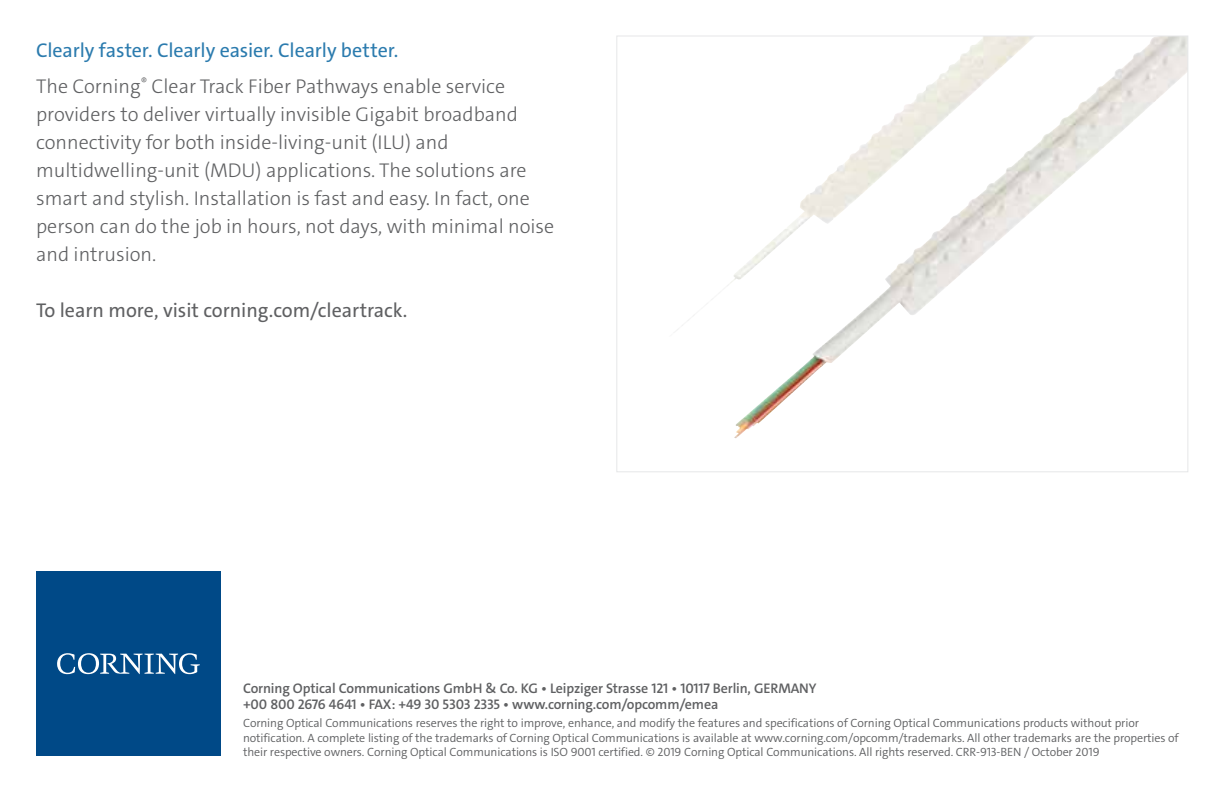
<style>
.page{position:relative;width:1224px;height:792px;background:#fff}
.page>*{position:absolute;margin:0;border:0;box-sizing:border-box;transform-origin:0 0}
.t1{font:300 20px/28px "The Sans C4 s";color:#5f6062}
.t2{font:20px "The Sans C4 s";color:#5f6062}
.t3{font:600 14px/16px "The Sans C4 s";letter-spacing:-.01em;color:#5f6062}
.t4{font:300 12px/14.4px "The Sans C4 s";letter-spacing:-.01em;color:#5f6062}
.s1{font-weight:400;color:#2b7bae}
</style>
<div class="page">
<img style="left:733px;top:38px;width:453px;height:400px">
<div style="left:36px;top:571px;width:185px;height:185px;background:#004987"></div>
<svg style="left:57px;top:653px;width:143px;height:21px"></svg>
<h1 class="t1" style="left:36px;top:32px;width:470px;line-height:36px"><span class="s1">Clearly faster. Clearly easier. Clearly better.<br></span>The Corning<sup>®</sup> Clear Track Fiber Pathways enable service</h1>
<p class="t1" style="left:36px;top:100px;width:520px">providers to deliver virtually invisible Gigabit broadband connectivity for both inside-living-unit (ILU) and multidwelling-unit (MDU) applications. The solutions are smart and stylish. Installation is fast and easy. In fact, one person can do the job in hours, not days, with minimal noise and intrusion.</p>
<h1 class="t2" style="left:36px;top:297px;width:373px">To learn more, visit corning.com/cleartrack.</h1>
<p class="t3" style="left:243px;top:680px;width:575px">Corning Optical Communications GmbH &amp; Co. KG • Leipziger Strasse 121 • 10117 Berlin, GERMANY +00 800 2676 4641 • FAX: +49 30 5303 2335 • www.corning.com/opcomm/emea</p>
<p class="t4" style="left:243px;top:716px;width:937px">Corning Optical Communications reserves the right to improve, enhance, and modify the features and specifications of Corning Optical Communications products without prior notification. A complete listing of the trademarks of Corning Optical Communications is available at www.corning.com/opcomm/trademarks. All other trademarks are the properties of their respective owners. Corning Optical Communications is ISO 9001 certified. © 2019 Corning Optical Communications. All rights reserved. CRR-913-BEN / October 2019</p>
</div>
